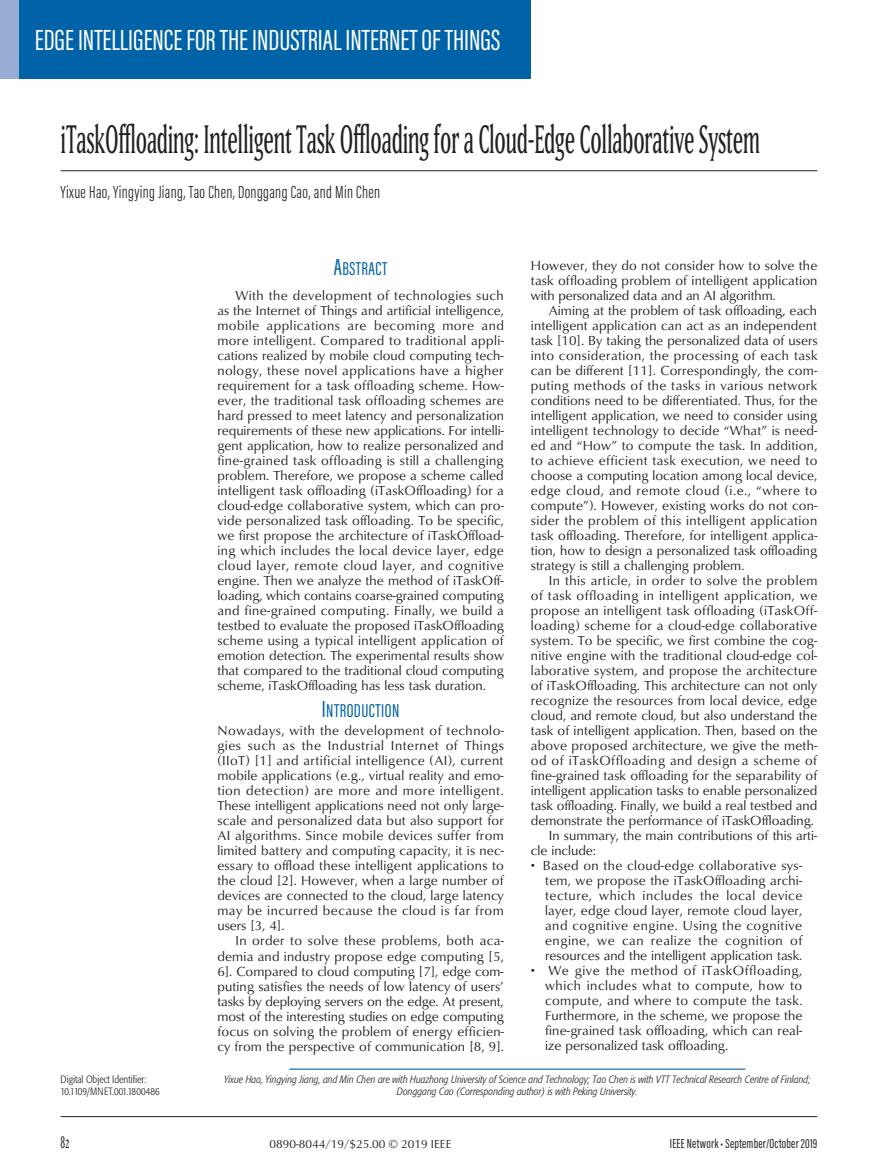
<style>
.page{position:relative;width:878px;height:1175px;background:#fff}
.page>*{position:absolute;margin:0;border:0;box-sizing:border-box;transform-origin:0 0}
.t1{font:condensed 39px "Matrix II Ext OT";letter-spacing:-.005em;color:#231f20}
.t2{font:30px "Acumin Pro Extra Cond";color:#fff}
.t3{font:19.2px "Acumin Pro Extra Cond Regular SC800";letter-spacing:.025em;color:#0163a7}
.t4{font:300 18px "Acumin Pro Extra Cond";letter-spacing:.02em;color:#231f20}
.t5{font:16.5px "Matrix II Ext OT Narrow SC800";color:#231f20}
.t6{font:13.5px/15px "Classico URW";letter-spacing:.005em;color:#231f20;text-align:justify}
.t7{font:13.5px "Classico URW";letter-spacing:.035em;color:#231f20}
.t8{font:13.5px "Classico URW";letter-spacing:.025em;color:#231f20}
.t9{font:13.5px "Acumin Pro Extra Cond";letter-spacing:.015em;color:#231f20}
.t10{font:12px "Classico URW Reg SC800";color:#231f20}
.t11{font:italic 300 condensed 10.5px/12px "Formata";color:#231f20;text-align:center}
.t12{font:300 condensed 10.5px/12px "Formata";color:#231f20}
.s1{font-size:24px}
</style>
<div class="page">
<hr style="left:61px;top:1115px;width:756px;height:1px;background:#231f20">
<div style="left:1px;top:0;width:529px;height:79px;background:#0163a7"></div>
<div style="left:0;top:0;width:18px;height:79px;background:#97add4"></div>
<hr style="left:61px;top:170px;width:756px;height:1px;background:#231f20">
<hr style="left:289px;top:1068px;width:456px;height:1px;background:#0163a7">
<h2 class="t2" style="left:35px;top:22px;width:466px">EDGE INTELLIGENCE FOR THE INDUSTRIAL INTERNET OF THINGS</h2>
<h1 class="t1" style="left:61px;top:116px;width:700px">iTaskOffloading: Intelligent Task Offloading for a Cloud-Edge Collaborative System</h1>
<h3 class="t4" style="left:61px;top:181px;width:321px">Yixue Hao, Yingying Jiang, Tao Chen, Donggang Cao, and Min Chen</h3>
<h3 class="t3" style="left:333px;top:257px;width:55px"><span class="s1">A</span>BSTRACT</h3>
<p class="t6" style="left:217px;top:287px;width:288px;text-indent:18px">With the development of technologies such as the Internet of Things and artificial intelligence, mobile applications are becoming more and more intelligent. Compared to traditional appli&shy;cations realized by mobile cloud computing tech&shy;nology, these novel applications have a higher requirement for a task offloading scheme. How&shy;ever, the traditional task offloading schemes are hard pressed to meet latency and personalization requirements of these new applications. For intelli&shy;gent application, how to realize personalized and fine-grained task offloading is still a challenging problem. Therefore, we propose a scheme called intelligent task offloading (iTaskOffloading) for a cloud-edge collaborative system, which can pro&shy;vide personalized task offloading. To be specific, we first propose the architecture of iTaskOffload&shy;ing which includes the local device layer, edge cloud layer, remote cloud layer, and cognitive engine. Then we analyze the method of iTaskOff&shy;loading, which contains coarse-grained computing and fine-grained computing. Finally, we build a testbed to evaluate the proposed iTaskOffloading scheme using a typical intelligent application of emotion detection. The experimental results show that compared to the traditional cloud computing scheme, iTaskOffloading has less task duration.</p>
<h3 class="t3" style="left:321px;top:699px;width:79px"><span class="s1">I</span>NTRODUCTION</h3>
<p class="t6" style="left:217px;top:722px;width:288px">Nowadays, with the development of technolo&shy;gies such as the Industrial Internet of Things (IIoT) [1] and artificial intelligence (AI), current mobile applications (e.g., virtual reality and emo&shy;tion detection) are more and more intelligent.<br>These intelligent applications need not only large&shy;scale and personalized data but also support for AI algorithms. Since mobile devices suffer from limited battery and computing capacity, it is nec&shy;essary to offload these intelligent applications to the cloud [2]. However, when a large number of devices are connected to the cloud, large latency may be incurred because the cloud is far from users [3, 4].</p>
<p class="t6" style="left:217px;top:932px;width:288px;text-indent:18px">In order to solve these problems, both aca&shy;demia and industry propose edge computing [5, 6]. Compared to cloud computing [7], edge com&shy;puting satisfies the needs of low latency of users’ tasks by deploying servers on the edge. At present, most of the interesting studies on edge computing focus on solving the problem of energy efficien&shy;cy from the perspective of communication [8, 9].</p>
<p class="t6" style="left:530px;top:257px;width:288px">However, they do not consider how to solve the task offloading problem of intelligent application with personalized data and an AI algorithm.</p>
<p class="t6" style="left:530px;top:302px;width:288px;text-indent:18px">Aiming at the problem of task offloading, each intelligent application can act as an independent task [10]. By taking the personalized data of users into consideration, the processing of each task can be different [11]. Correspondingly, the com&shy;puting methods of the tasks in various network conditions need to be differentiated. Thus, for the intelligent application, we need to consider using intelligent technology to decide “What” is need&shy;ed and “How” to compute the task. In addition, to achieve efficient task execution, we need to choose a computing location among local device, edge cloud, and remote cloud (i.e., “where to compute”). However, existing works do not con&shy;sider the problem of this intelligent application task offloading. Therefore, for intelligent applica&shy;tion, how to design a personalized task offloading strategy is still a challenging problem.</p>
<p class="t7" style="left:548px;top:570px;width:270px">In this article, in order to solve the problem</p>
<p class="t7" style="left:530px;top:585px;width:288px">of task offloading in intelligent application, we</p>
<p class="t8" style="left:530px;top:600px;width:287px">propose an intelligent task offloading (iTaskOff-</p>
<p class="t8" style="left:530px;top:615px;width:288px">loading) scheme for a cloud-edge collaborative</p>
<p class="t6" style="left:530px;top:632px;width:288px">system. To be specific, we first combine the cog-</p>
<p class="t6" style="left:530px;top:647px;width:288px">nitive engine with the traditional cloud-edge col-</p>
<p class="t6" style="left:530px;top:662px;width:288px">laborative system, and propose the architecture</p>
<p class="t6" style="left:530px;top:677px;width:287px">of iTaskOffloading. This architecture can not only</p>
<p class="t6" style="left:530px;top:692px;width:288px">recognize the resources from local device, edge</p>
<p class="t6" style="left:530px;top:707px;width:288px">cloud, and remote cloud, but also understand the</p>
<p class="t6" style="left:530px;top:722px;width:288px">task of intelligent application. Then, based on the</p>
<p class="t6" style="left:530px;top:737px;width:288px">above proposed architecture, we give the meth-</p>
<p class="t7" style="left:530px;top:750px;width:288px">od of iTaskOffloading and design a scheme of</p>
<p class="t6" style="left:530px;top:767px;width:288px">fine-grained task offloading for the separability of</p>
<p class="t6" style="left:530px;top:782px;width:288px">intelligent application tasks to enable personalized</p>
<p class="t6" style="left:530px;top:797px;width:288px">task offloading. Finally, we build a real testbed and</p>
<p class="t6" style="left:530px;top:812px;width:284px">demonstrate the performance of iTaskOffloading.</p>
<p class="t6" style="left:548px;top:827px;width:270px">In summary, the main contributions of this arti-</p>
<p class="t6" style="left:530px;top:842px;width:67px">cle include:</p>
<p class="t6" style="left:545px;top:857px;width:258px;text-indent:-14px">• Based on the cloud-edge collaborative sys&shy;tem, we propose the iTaskOffloading archi&shy;tecture, which includes the local device layer, edge cloud layer, remote cloud layer, and cognitive engine. Using the cognitive engine, we can realize the cognition of resources and the intelligent application task.</p>
<p class="t6" style="left:545px;top:962px;width:259px;text-indent:-14px">• We give the method of iTaskOffloading, which includes what to compute, how to compute, and where to compute the task.<br>Furthermore, in the scheme, we propose the fine-grained task offloading, which can real&shy;ize personalized task offloading.</p>
<p class="t12" style="left:61px;top:1073px;width:101px">Digital Object Identifier:<br>10.1109/MNET.001.1800486</p>
<p class="t11" style="left:224px;top:1073px;width:587px">Yixue Hao, Yingying Jiang, and Min Chen are with Huazhong University of Science and Technology; Tao Chen is with VTT Technical Research Centre of Finland;<br>Donggang Cao (Corresponding author) is with Peking University.</p>
<p class="t5" style="left:61px;top:1131px;width:10px">82</p>
<p class="t10" style="left:269px;top:1135px;width:183px">0890-8044/19/$25.00 © 2019 IEEE</p>
<p class="t9" style="left:669px;top:1134px;width:149px">IEEE Network • September/October 2019</p>
</div>
